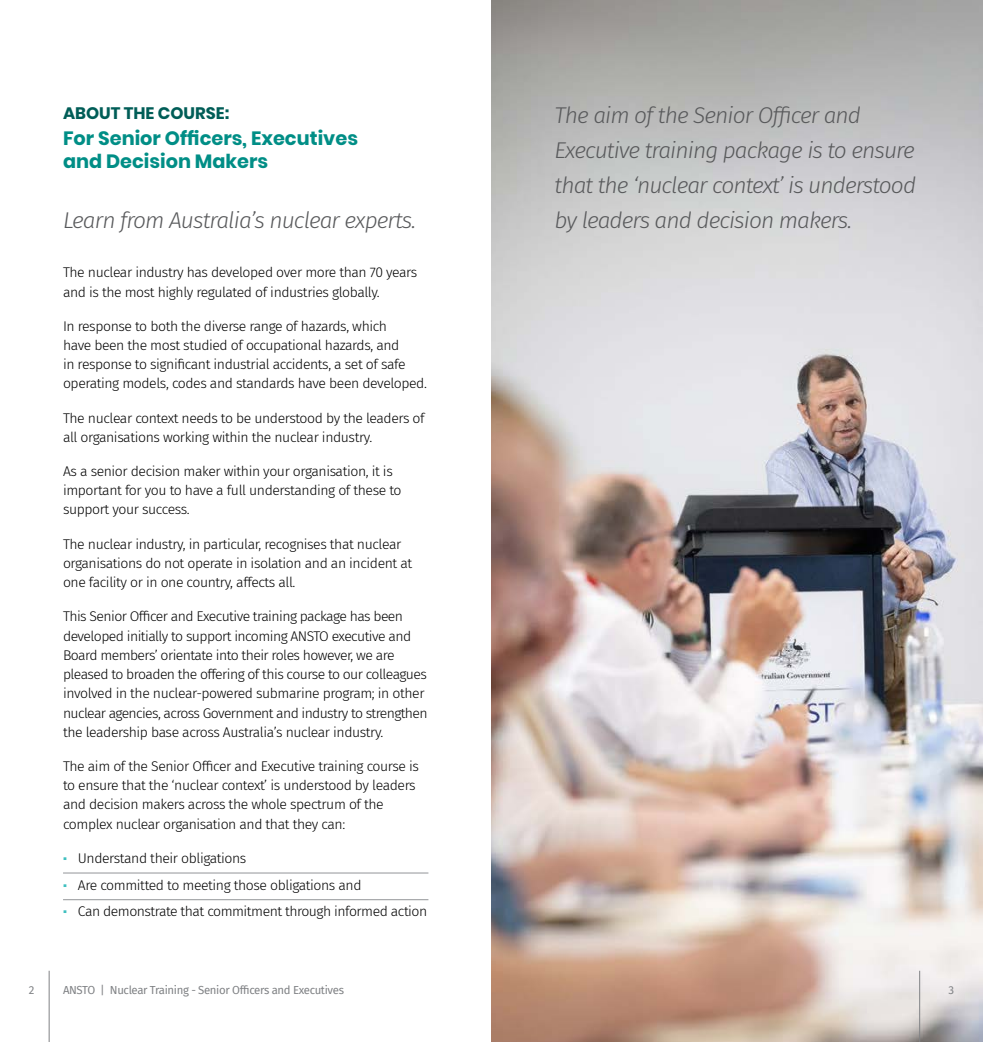
<style>
.page{position:relative;width:983px;height:1042px;background:#fff}
.page>*{position:absolute;margin:0;border:0;box-sizing:border-box;transform-origin:0 0}
.t1{font:italic 300 22.75px/35px "Fira Sans";letter-spacing:-.04em;color:#58595b}
.t2{font:700 19.25px/23.1px "Poppins";color:#008e86}
.t3{font:700 16.62px "Poppins";color:#005d57}
.t4{font:300 14px/19.2px "Fira Sans";letter-spacing:-.03em;color:#000}
.t5{font:11.38px "Fira Sans";letter-spacing:-.03em;color:#808285}
.s1{font-family:"Poppins";font-weight:800;color:#40c0c0}
</style>
<div class="page">
<hr style="left:63px;top:872px;width:365px;height:1px;background:#939598">
<hr style="left:63px;top:899px;width:365px;height:1px;background:#939598">
<img style="left:491px;top:0;width:491px;height:1042px">
<hr style="left:49px;top:971px;width:1px;height:71px;background:#808285">
<hr style="left:919px;top:971px;width:1px;height:71px;background:#808285">
<p class="t3" style="left:63px;top:103px;width:168px">ABOUT THE COURSE:</p>
<h2 class="t2" style="left:63px;top:127px;width:296px">For Senior Officers, Executives and Decision Makers</h2>
<h1 class="t1" style="left:63px;top:202px;width:354px">Learn from Australia’s nuclear experts.</h1>
<p class="t4" style="left:63px;top:263px;width:356px">The nuclear industry has developed over more than 70 years and is the most highly regulated of industries globally.</p>
<p class="t4" style="left:63px;top:316px;width:365px">In response to both the diverse range of hazards, which<br>have been the most studied of occupational hazards, and<br>in response to significant industrial accidents, a set of safe operating models, codes and standards have been developed.</p>
<p class="t4" style="left:63px;top:408px;width:363px">The nuclear context needs to be understood by the leaders of all organisations working within the nuclear industry.</p>
<p class="t4" style="left:63px;top:461px;width:340px">As a senior decision maker within your organisation, it is important for you to have a full understanding of these to support your success.</p>
<p class="t4" style="left:63px;top:534px;width:350px">The nuclear industry, in particular, recognises that nuclear organisations do not operate in isolation and an incident at one facility or in one country, affects all.</p>
<p class="t4" style="left:63px;top:607px;width:366px">This Senior Officer and Executive training package has been developed initially to support incoming ANSTO executive and Board members’ orientate into their roles however, we are pleased to broaden the offering of this course to our colleagues involved in the nuclear-powered submarine program; in other nuclear agencies, across Government and industry to strengthen the leadership base across Australia’s nuclear industry.</p>
<p class="t4" style="left:63px;top:756px;width:357px">The aim of the Senior Officer and Executive training course is to ensure that the ‘nuclear context’ is understood by leaders and decision makers across the whole spectrum of the complex nuclear organisation and that they can:</p>
<p class="t4" style="left:63px;top:844px;width:365px;line-height:26.8px"><span class="s1">·</span> Understand their obligations<br><span class="s1">·</span> Are committed to meeting those obligations and<br><span class="s1">·</span> Can demonstrate that commitment through informed action</p>
<h1 class="t1" style="left:554px;top:97px;width:363px">The aim of the Senior Officer and Executive training package is to ensure that the ‘nuclear context’ is understood by leaders and decision makers.</h1>
<p class="t5" style="left:29px;top:981px;width:7px">2</p>
<p class="t5" style="left:63px;top:981px;width:282px">ANSTO | Nuclear Training - Senior Officers and Executives</p>
<p class="t5" style="left:948px;top:981px;width:7px">3</p>
</div>
